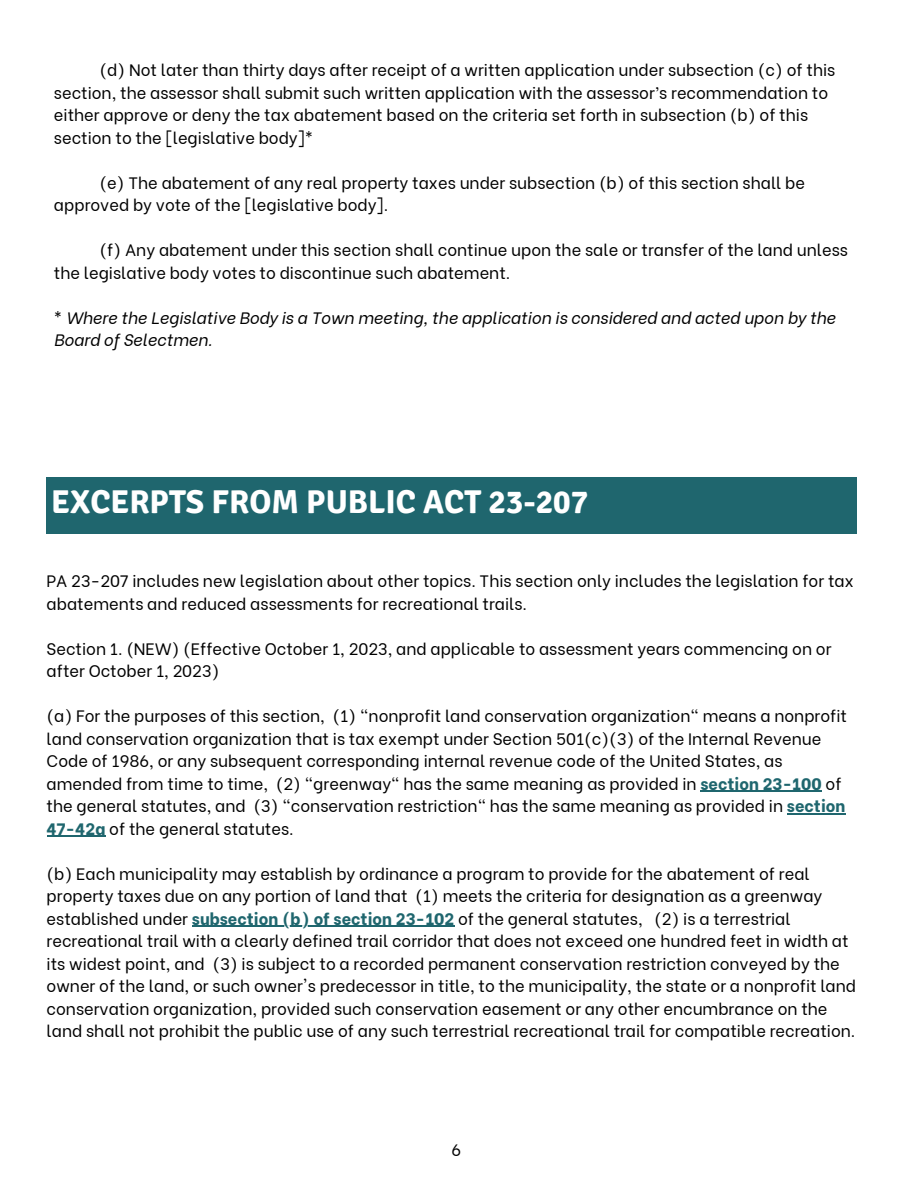
<style>
.page{position:relative;width:918px;height:1188px;background:#fff}
.page>*{position:absolute;margin:0;border:0;box-sizing:border-box;transform-origin:0 0}
.t1{font:700 33px "Signika";color:#fff}
.t2{font:16.5px/22.5px "Be Vietnam";color:#000}
.t3{font:italic 16.5px/22.5px "Be Vietnam";color:#000}
.s1{font-style:normal}
.s2{font-weight:800;color:#1f666e}
</style>
<div class="page">
<div style="left:47px;top:478px;width:810px;height:56px;background:#1f666e"></div>
<hr style="left:701px;top:791px;width:121px;height:1px;background:#1f666e">
<hr style="left:787px;top:813px;width:58px;height:1px;background:#1f666e">
<hr style="left:47px;top:836px;width:59px;height:1px;background:#1f666e">
<hr style="left:192px;top:926px;width:262px;height:1px;background:#1f666e">
<p class="t2" style="left:54px;top:57px;width:783px;text-indent:46px">(d) Not later than thirty days after receipt of a written application under subsection (c) of this section, the assessor shall submit such written application with the assessor’s recommendation to either approve or deny the tax abatement based on the criteria set forth in subsection (b) of this section to the [legislative body]*</p>
<p class="t2" style="left:54px;top:170px;width:753px;text-indent:46px">(e) The abatement of any real property taxes under subsection (b) of this section shall be approved by vote of the [legislative body].</p>
<p class="t2" style="left:54px;top:237px;width:796px;text-indent:46px">(f) Any abatement under this section shall continue upon the sale or transfer of the land unless the legislative body votes to discontinue such abatement.</p>
<p class="t3" style="left:54px;top:305px;width:783px"><span class="s1">*</span> Where the Legislative Body is a Town meeting, the application is considered and acted upon by the<br>Board of Selectmen.</p>
<h1 class="t1" style="left:51px;top:482px;width:539px">EXCERPTS FROM PUBLIC ACT 23-207</h1>
<p class="t2" style="left:47px;top:568px;width:809px">PA 23-207 includes new legislation about other topics. This section only includes the legislation for tax abatements and reduced assessments for recreational trails.</p>
<p class="t2" style="left:47px;top:636px;width:786px">Section 1. (NEW) (Effective October 1, 2023, and applicable to assessment years commencing on or after October 1, 2023)</p>
<p class="t2" style="left:47px;top:703px;width:802px">(a) For the purposes of this section, (1) "nonprofit land conservation organization" means a nonprofit land conservation organization that is tax exempt under Section 501(c)(3) of the Internal Revenue Code of 1986, or any subsequent corresponding internal revenue code of the United States, as amended from time to time, (2) "greenway" has the same meaning as provided in <span class="s2">section 23-100</span> of the general statutes, and (3) "conservation restriction" has the same meaning as provided in <span class="s2">section 47-42a</span> of the general statutes.</p>
<p class="t2" style="left:47px;top:861px;width:811px">(b) Each municipality may establish by ordinance a program to provide for the abatement of real property taxes due on any portion of land that (1) meets the criteria for designation as a greenway established under <span class="s2">subsection (b) of section 23-102</span> of the general statutes, (2) is a terrestrial recreational trail with a clearly defined trail corridor that does not exceed one hundred feet in width at its widest point, and (3) is subject to a recorded permanent conservation restriction conveyed by the owner of the land, or such owner's predecessor in title, to the municipality, the state or a nonprofit land conservation organization, provided such conservation easement or any other encumbrance on the land shall not prohibit the public use of any such terrestrial recreational trail for compatible recreation.</p>
<p class="t2" style="left:452px;top:1137px;width:11px">6</p>
</div>
